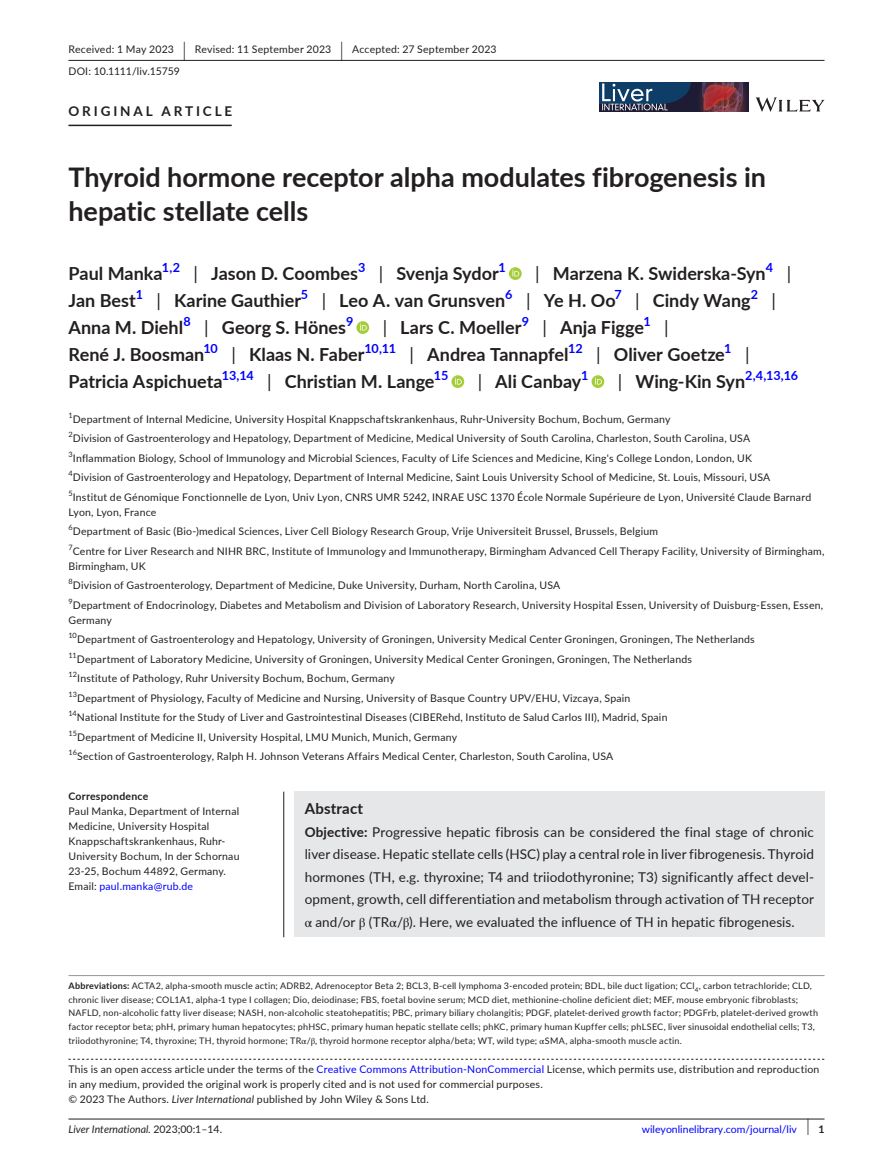
<style>
.page{position:relative;width:893px;height:1174px;background:#fff}
.page>*{position:absolute;margin:0;border:0;box-sizing:border-box;transform-origin:0 0}
.t1{font:700 27px/34.5px "Lato";letter-spacing:-.005em;color:#231f20}
.t2{font:700 18px "Lato";color:#231f20}
.t3{font:18px "Lato";color:#231f20}
.t4{font:700 15px "Lato";letter-spacing:.015em;color:#231f20}
.t5{font:13.5px/22.5px "Lato";letter-spacing:.005em;color:#231f20;text-align:justify}
.t6{font:700 13.5px "Lato";letter-spacing:.215em;color:#231f20}
.t7{font:700 12.6px "Lato";letter-spacing:-.015em;color:#00f}
.t8{font:10.5px/19.5px "Lato";letter-spacing:.02em;color:#231f20}
.t9{font:10.5px "Lato";color:#00f}
.t10{font:italic 10.5px "Lato";color:#231f20}
.t11{font:700 10.5px "Lato";letter-spacing:.02em;color:#231f20}
.t12{font:9px/13.5px "Lato";letter-spacing:.025em;color:#231f20}
.s1{font-size:19.65px}
.s2{font-weight:400}
.s3{color:#00f}
.s4{font-weight:700}
.s5{font-family:"STIX"}
.s6{font-style:italic}
.s7{font-style:normal}
.s8{font-size:17.4px;color:#231f20}
.s9{font-weight:700;color:#231f20}
</style>
<div class="page">
<hr style="left:68px;top:1118px;width:756px;height:1px;background:#231f20">
<svg style="left:756px;top:97px;width:68px;height:15px"></svg>
<img style="left:599px;top:82px;width:149px;height:30px">
<div style="left:599px;top:82px;width:63px;height:22px;background:#0e3e67"></div>
<svg style="left:602px;top:82px;width:89px;height:28px"></svg>
<hr style="left:68px;top:60px;width:756px;height:1px;background:#231f20">
<hr style="left:68px;top:125px;width:164px;height:1px;background:#231f20">
<svg style="left:509px;top:267px;width:13px;height:13px"></svg>
<svg style="left:512px;top:269px;width:7px;height:7px"></svg>
<svg style="left:356px;top:321px;width:13px;height:13px"></svg>
<svg style="left:360px;top:323px;width:7px;height:7px"></svg>
<svg style="left:451px;top:375px;width:13px;height:13px"></svg>
<svg style="left:455px;top:377px;width:7px;height:7px"></svg>
<svg style="left:591px;top:375px;width:13px;height:13px"></svg>
<svg style="left:595px;top:377px;width:7px;height:7px"></svg>
<svg style="left:68px;top:1058px;width:756px;height:1px"></svg>
<hr style="left:68px;top:975px;width:756px;height:1px;background:#939598">
<div style="left:294px;top:791px;width:530px;height:146px;background:#e6e7e9"></div>
<hr style="left:283px;top:791px;width:1px;height:146px;background:#231f20">
<p class="t8" style="left:68px;top:38px;width:430px;line-height:21.8px">Received: 1 May 2023 <span class="s1">|</span> Revised: 11 September 2023 <span class="s1">|</span> Accepted: 27 September 2023<br>DOI: 10.1111/liv.15759</p>
<p class="t6" style="left:68px;top:101px;width:165px">ORIGINAL ARTICLE</p>
<h1 class="t1" style="left:68px;top:159px;width:699px">Thyroid hormone receptor alpha modulates fibrogenesis in hepatic stellate cells</h1>
<h2 class="t2" style="left:68px;top:260px;width:96px">Paul Manka</h2>
<p class="t7" style="left:162px;top:258px;width:20px">1,2</p>
<h2 class="t2" style="left:194px;top:260px;width:166px"><span class="s2">|</span> Jason D. Coombes</h2>
<p class="t7" style="left:358px;top:258px;width:9px">3</p>
<h2 class="t2" style="left:379px;top:260px;width:121px"><span class="s2">|</span> Svenja Sydor</h2>
<p class="t7" style="left:499px;top:258px;width:9px">1</p>
<h2 class="t2" style="left:535px;top:260px;width:232px"><span class="s2">|</span> Marzena K. Swiderska-Syn</h2>
<p class="t7" style="left:766px;top:258px;width:9px">4</p>
<h2 class="t3" style="left:787px;top:260px;width:6px">|</h2>
<h2 class="t2" style="left:68px;top:287px;width:69px">Jan Best</h2>
<p class="t7" style="left:136px;top:285px;width:9px">1</p>
<h2 class="t2" style="left:157px;top:287px;width:146px"><span class="s2">|</span> Karine Gauthier</h2>
<p class="t7" style="left:301px;top:285px;width:9px">5</p>
<h2 class="t2" style="left:322px;top:287px;width:185px"><span class="s2">|</span> Leo A. van Grunsven</h2>
<p class="t7" style="left:505px;top:285px;width:9px">6</p>
<h2 class="t2" style="left:526px;top:287px;width:91px"><span class="s2">|</span> Ye H. Oo</h2>
<p class="t7" style="left:614px;top:285px;width:9px">7</p>
<h2 class="t2" style="left:635px;top:287px;width:117px"><span class="s2">|</span> Cindy Wang</h2>
<p class="t7" style="left:751px;top:285px;width:9px">2</p>
<h2 class="t3" style="left:771px;top:287px;width:6px">|</h2>
<h2 class="t2" style="left:68px;top:314px;width:116px">Anna M. Diehl</h2>
<p class="t7" style="left:183px;top:312px;width:9px">8</p>
<h2 class="t2" style="left:204px;top:314px;width:143px"><span class="s2">|</span> Georg S. Hönes</h2>
<p class="t7" style="left:346px;top:312px;width:9px">9</p>
<h2 class="t2" style="left:383px;top:314px;width:140px"><span class="s2">|</span> Lars C. Moeller</h2>
<p class="t7" style="left:522px;top:312px;width:9px">9</p>
<h2 class="t2" style="left:542px;top:314px;width:103px"><span class="s2">|</span> Anja Figge</h2>
<p class="t7" style="left:643px;top:312px;width:9px">1</p>
<h2 class="t3" style="left:664px;top:314px;width:6px">|</h2>
<h2 class="t2" style="left:68px;top:341px;width:137px">René J. Boosman</h2>
<p class="t7" style="left:204px;top:339px;width:16px">10</p>
<h2 class="t2" style="left:231px;top:341px;width:135px"><span class="s2">|</span> Klaas N. Faber</h2>
<p class="t7" style="left:365px;top:339px;width:33px">10,11</p>
<h2 class="t2" style="left:410px;top:341px;width:160px"><span class="s2">|</span> Andrea Tannapfel</h2>
<p class="t7" style="left:568px;top:339px;width:16px">12</p>
<h2 class="t2" style="left:596px;top:341px;width:130px"><span class="s2">|</span> Oliver Goetze</h2>
<p class="t7" style="left:724px;top:339px;width:9px">1</p>
<h2 class="t3" style="left:745px;top:341px;width:6px">|</h2>
<h2 class="t2" style="left:68px;top:368px;width:156px">Patricia Aspichueta</h2>
<p class="t7" style="left:222px;top:366px;width:33px">13,14</p>
<h2 class="t2" style="left:267px;top:368px;width:169px"><span class="s2">|</span> Christian M. Lange</h2>
<p class="t7" style="left:434px;top:366px;width:16px">15</p>
<h2 class="t2" style="left:478px;top:368px;width:105px"><span class="s2">|</span> Ali Canbay</h2>
<p class="t7" style="left:581px;top:366px;width:9px">1</p>
<h2 class="t2" style="left:618px;top:368px;width:129px"><span class="s2">|</span> Wing-Kin Syn</h2>
<p class="t7" style="left:745px;top:366px;width:55px">2,4,13,16</p>
<p class="t8" style="left:68px;top:408px;width:744px"><sup>1</sup>Department of Internal Medicine, University Hospital Knappschaftskrankenhaus, Ruhr-University Bochum, Bochum, Germany<br><sup>2</sup>Division of Gastroenterology and Hepatology, Department of Medicine, Medical University of South Carolina, Charleston, South Carolina, USA <sup>3</sup>Inflammation Biology, School of Immunology and Microbial Sciences, Faculty of Life Sciences and Medicine, King's College London, London, UK<br><sup>4</sup>Division of Gastroenterology and Hepatology, Department of Internal Medicine, Saint Louis University School of Medicine, St. Louis, Missouri, USA <sup>5</sup>Institut de Génomique Fonctionnelle de Lyon, Univ Lyon, CNRS UMR 5242, INRAE USC 1370 École Normale Supérieure de Lyon, Université Claude Barnard</p>
<p class="t8" style="left:68px;top:501px;width:757px">Lyon, Lyon, France<br><sup>6</sup>Department of Basic (Bio-)medical Sciences, Liver Cell Biology Research Group, Vrije Universiteit Brussel, Brussels, Belgium<br><sup>7</sup>Centre for Liver Research and NIHR BRC, Institute of Immunology and Immunotherapy, Birmingham Advanced Cell Therapy Facility, University of Birmingham,</p>
<p class="t8" style="left:68px;top:555px;width:756px">Birmingham, UK<br><sup>8</sup>Division of Gastroenterology, Department of Medicine, Duke University, Durham, North Carolina, USA<br><sup>9</sup>Department of Endocrinology, Diabetes and Metabolism and Division of Laboratory Research, University Hospital Essen, University of Duisburg-Essen, Essen,</p>
<p class="t8" style="left:68px;top:609px;width:688px">Germany<br><sup>10</sup>Department of Gastroenterology and Hepatology, University of Groningen, University Medical Center Groningen, Groningen, The Netherlands <sup>11</sup>Department of Laboratory Medicine, University of Groningen, University Medical Center Groningen, Groningen, The Netherlands<br><sup>12</sup>Institute of Pathology, Ruhr University Bochum, Bochum, Germany<br><sup>13</sup>Department of Physiology, Faculty of Medicine and Nursing, University of Basque Country UPV/EHU, Vizcaya, Spain<br><sup>14</sup>National Institute for the Study of Liver and Gastrointestinal Diseases (CIBERehd, Instituto de Salud Carlos III), Madrid, Spain<br><sup>15</sup>Department of Medicine II, University Hospital, LMU Munich, Munich, Germany<br><sup>16</sup>Section of Gastroenterology, Ralph H. Johnson Veterans Affairs Medical Center, Charleston, South Carolina, USA</p>
<p class="t11" style="left:68px;top:788px;width:81px">Correspondence</p>
<p class="t8" style="left:68px;top:803px;width:173px;line-height:15px">Paul Manka, Department of Internal<br>Medicine, University Hospital<br>Knappschaftskrankenhaus, Ruhr-<br>University Bochum, In der Schornau<br>23-25, Bochum 44892, Germany.<br>Email: <span class="s3">paul.manka@rub.de</span></p>
<h3 class="t4" style="left:305px;top:797px;width:60px">Abstract</h3>
<p class="t5" style="left:305px;top:820px;width:511px"><span class="s4">Objective:</span> Progressive hepatic fibrosis can be considered the final stage of chronic liver disease. Hepatic stellate cells (HSC) play a central role in liver fibrogenesis. Thyroid hormones (TH, e.g. thyroxine; T4 and triiodothyronine; T3) significantly affect devel&shy;opment, growth, cell differentiation and metabolism through activation of TH receptor <span class="s5">α</span> and/or <span class="s5">β</span> (TR<span class="s5">α</span>/<span class="s5">β</span>). Here, we evaluated the influence of TH in hepatic fibrogenesis.</p>
<p class="t12" style="left:68px;top:979px;width:751px"><span class="s4">Abbreviations:</span> ACTA2, alpha-smooth muscle actin; ADRB2, Adrenoceptor Beta 2; BCL3, B-cell lymphoma 3-encoded protein; BDL, bile duct ligation; CCl<sub>4</sub>, carbon tetrachloride; CLD, chronic liver disease; COL1A1, alpha-1 type I collagen; Dio, deiodinase; FBS, foetal bovine serum; MCD diet, methionine-choline deficient diet; MEF, mouse embryonic fibroblasts; NAFLD, non-alcoholic fatty liver disease; NASH, non-alcoholic steatohepatitis; PBC, primary biliary cholangitis; PDGF, platelet-derived growth factor; PDGFrb, platelet-derived growth factor receptor beta; phH, primary human hepatocytes; phHSC, primary human hepatic stellate cells; phKC, primary human Kupffer cells; phLSEC, liver sinusoidal endothelial cells; T3, triiodothyronine; T4, thyroxine; TH, thyroid hormone; TR<span class="s5">α</span>/<span class="s5">β</span>, thyroid hormone receptor alpha/beta; WT, wild type; <span class="s5">α</span>SMA, alpha-smooth muscle actin.</p>
<p class="t8" style="left:68px;top:1061px;width:752px;line-height:15px">This is an open access article under the terms of the <span class="s3">Creative Commons Attribution-NonCommercial</span> License, which permits use, distribution and reproduction in any medium, provided the original work is properly cited and is not used for commercial purposes.<br>© 2023 The Authors. <span class="s6">Liver International</span> published by John Wiley &amp; Sons Ltd.</p>
<p class="t10" style="left:68px;top:1121px;width:155px">Liver International. <span class="s7">2023;00:1–14.</span></p>
<p class="t9" style="left:642px;top:1121px;width:184px">wileyonlinelibrary.com/journal/liv <span class="s8">|</span> <span class="s9">1</span></p>
</div>
